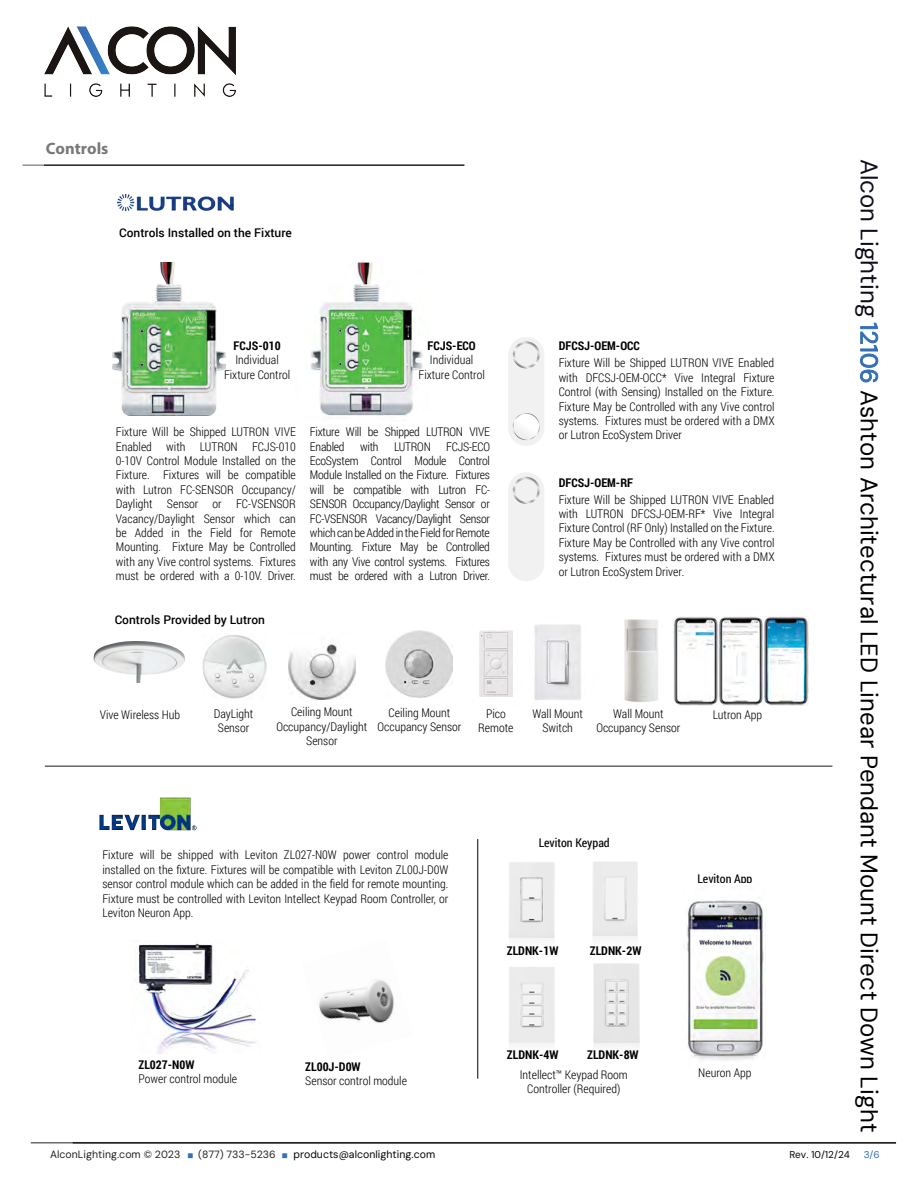
<style>
.page{position:relative;width:918px;height:1188px;background:#fff}
.page>*{position:absolute;margin:0;border:0;box-sizing:border-box;transform-origin:0 0}
.t1{font:24px "DM Sans 9 pt";color:#000}
.t2{font:700 16.5px "Myriad Pro";color:#787878}
.t3{font:300 12px/14.4px "Roboto Condensed";color:#000;text-align:center}
.t4{font:700 12px "Roboto Condensed";color:#000}
.t5{font:500 12px "Roboto";color:#000}
.t6{font:300 12px/14.4px "Roboto Condensed";letter-spacing:-.02em;color:#000}
.t7{font:12px "Roboto Condensed";color:#000}
.t8{font:10.5px "DM Sans 9 pt";color:#231f20}
.t9{font:9.9px "DM Sans 9 pt";color:#000}
.t10{font:9.9px "DM Sans 9 pt";color:#3470b6}
.s1{color:#0d0e1a}
.s2{color:#3470b6}
.s3{font-family:"Koz Min Pr 6 N";font-size:6px;color:#3470b6}
.s4{color:#fff}
.s5{color:#000}
</style>
<div class="page">
<img style="left:311px;top:261px;width:113px;height:155px">
<img style="left:118px;top:193px;width:115px;height:19px">
<svg style="left:508px;top:337px;width:36px;height:109px"></svg>
<svg style="left:514px;top:414px;width:25px;height:25px"></svg>
<svg style="left:508px;top:472px;width:36px;height:109px"></svg>
<div style="left:515px;top:479px;width:22px;height:23px;background:#f1f1f2;border-radius:50%"></div>
<img style="left:386px;top:631px;width:67px;height:67px">
<img style="left:288px;top:644px;width:67px;height:55px">
<img style="left:624px;top:619px;width:34px;height:84px">
<img style="left:512px;top:624px;width:69px;height:76px">
<img style="left:480px;top:630px;width:32px;height:67px">
<img style="left:203px;top:635px;width:63px;height:64px">
<img style="left:673px;top:616px;width:135px;height:89px">
<img style="left:113px;top:262px;width:112px;height:153px">
<img style="left:93px;top:641px;width:92px;height:42px">
<hr style="left:23px;top:165px;width:441px;height:1px;background:#231f20">
<img style="left:99px;top:798px;width:97px;height:33px">
<img style="left:509px;top:862px;width:46px;height:182px">
<img style="left:593px;top:963px;width:47px;height:83px">
<img style="left:138px;top:943px;width:118px;height:110px">
<img style="left:592px;top:862px;width:46px;height:77px">
<img style="left:687px;top:900px;width:79px;height:160px">
<hr style="left:477px;top:839px;width:1px;height:240px;background:#000">
<img style="left:319px;top:979px;width:75px;height:44px">
<hr style="left:45px;top:766px;width:787px;height:1px;background:#000">
<img style="left:45px;top:26px;width:191px;height:71px">
<hr style="left:31px;top:1143px;width:865px;height:1px;background:#231f20">
<h2 class="t2" style="left:46px;top:137px;width:64px">Controls</h2>
<p class="t5" style="left:119px;top:225px;width:174px">Controls Installed on the Fixture</p>
<p class="t4" style="left:234px;top:337px;width:49px">FCJS-010</p>
<p class="t3" style="left:224px;top:353px;width:68px">Individual<br>Fixture Control</p>
<p class="t4" style="left:428px;top:337px;width:50px">FCJS-ECO</p>
<p class="t3" style="left:419px;top:353px;width:68px">Individual<br>Fixture Control</p>
<p class="t3" style="left:116px;top:424px;width:182px;text-align:justify">Fixture Will be Shipped LUTRON VIVE Enabled with LUTRON FCJS-010<br>0-10V Control Module Installed on the Fixture. Fixtures will be compatible with Lutron FC-SENSOR Occupancy/ Daylight Sensor or FC-VSENSOR Vacancy/Daylight Sensor which can be Added in the Field for Remote Mounting. Fixture May be Controlled with any Vive control systems. Fixtures must be ordered with a 0-10V. Driver.</p>
<p class="t5" style="left:115px;top:612px;width:152px">Controls Provided by Lutron</p>
<p class="t6" style="left:310px;top:424px;width:181px">Fixture Will be Shipped LUTRON VIVE<br>Enabled</p>
<p class="t3" style="left:360px;top:439px;width:20px">with</p>
<p class="t3" style="left:394px;top:439px;width:38px">LUTRON</p>
<p class="t3" style="left:310px;top:439px;width:182px;text-align:justify;text-indent:136px">FCJS-ECO EcoSystem Control Module Control Module Installed on the Fixture. Fixtures will be compatible with Lutron FC-SENSOR Occupancy/Daylight Sensor or FC-VSENSOR Vacancy/Daylight Sensor which can be Added in the Field for Remote Mounting. Fixture May be Controlled with any Vive control systems. Fixtures must be ordered with a Lutron Driver.</p>
<p class="t4" style="left:559px;top:337px;width:83px">DFCSJ-OEM-OCC</p>
<p class="t3" style="left:559px;top:356px;width:218px;text-align:justify">Fixture Will be Shipped LUTRON VIVE Enabled with DFCSJ-OEM-OCC* Vive Integral Fixture Control (with Sensing) Installed on the Fixture.<br>Fixture May be Controlled with any Vive control systems. Fixtures must be ordered with a DMX or Lutron EcoSystem Driver</p>
<p class="t4" style="left:559px;top:474px;width:76px">DFCSJ-OEM-RF</p>
<p class="t3" style="left:559px;top:492px;width:218px;text-align:justify">Fixture Will be Shipped LUTRON VIVE Enabled with LUTRON DFCSJ-OEM-RF* Vive Integral Fixture Control (RF Only) Installed on the Fixture.<br>Fixture May be Controlled with any Vive control systems. Fixtures must be ordered with a DMX or Lutron EcoSystem Driver.</p>
<p class="t3" style="left:100px;top:707px;width:82px">Vive Wireless Hub</p>
<p class="t3" style="left:214px;top:706px;width:41px">DayLight<br>Sensor</p>
<p class="t3" style="left:276px;top:704px;width:92px">Ceiling Mount<br>Occupancy/Daylight<br>Sensor</p>
<p class="t3" style="left:596px;top:706px;width:85px">Wall Mount<br>Occupancy Sensor</p>
<p class="t3" style="left:378px;top:705px;width:85px">Ceiling Mount<br>Occupancy Sensor</p>
<p class="t3" style="left:478px;top:706px;width:37px">Pico<br>Remote</p>
<p class="t3" style="left:532px;top:706px;width:52px">Wall Mount<br>Switch</p>
<p class="t3" style="left:713px;top:707px;width:51px">Lutron App</p>
<p class="t3" style="left:102px;top:847px;width:348px;text-align:justify">Fixture will be shipped with Leviton ZL027-N0W power control module installed on the fixture. Fixtures will be compatible with Leviton ZL00J-D0W sensor control module which can be added in the field for remote mounting.<br>Fixture must be controlled with Leviton Intellect Keypad Room Controller, or Leviton Neuron App.</p>
<p class="t7" style="left:539px;top:834px;width:73px">Leviton Keypad</p>
<p class="t4" style="left:507px;top:943px;width:53px">ZLDNK-1W</p>
<p class="t4" style="left:590px;top:943px;width:53px">ZLDNK-2W</p>
<p class="t7" style="left:697px;top:870px;width:57px">Leviton App</p>
<p class="t4" style="left:139px;top:1056px;width:58px">ZL027-N0W</p>
<p class="t3" style="left:139px;top:1072px;width:100px">Power control module</p>
<p class="t4" style="left:305px;top:1058px;width:57px">ZL00J-D0W</p>
<p class="t3" style="left:305px;top:1073px;width:103px">Sensor control module</p>
<p class="t4" style="left:507px;top:1046px;width:53px">ZLDNK-4W</p>
<p class="t4" style="left:587px;top:1046px;width:53px">ZLDNK-8W</p>
<p class="t3" style="left:520px;top:1067px;width:110px">Intellect™ Keypad Room<br>Controller (Required)</p>
<p class="t3" style="left:698px;top:1065px;width:55px">Neuron App</p>
<h1 class="t1" style="left:884px;top:159px;width:975px;rotate:90deg"><span class="s1">Alcon Lighting</span> <span class="s2">12106</span> Ashton Architectural LED Linear Pendant Mount Direct Down Light</h1>
<p class="t8" style="left:50px;top:1148px;width:387px">AlconLighting.com © 2023 <span class="s3">■</span> <span class="s4">(</span> 877) 733-5236 <span class="s3">■</span> <span class="s5">products@alconlighting.com</span></p>
<p class="t9" style="left:789px;top:1149px;width:62px">Rev. 10/12/24</p>
<p class="t10" style="left:864px;top:1149px;width:18px">3/6</p>
</div>
